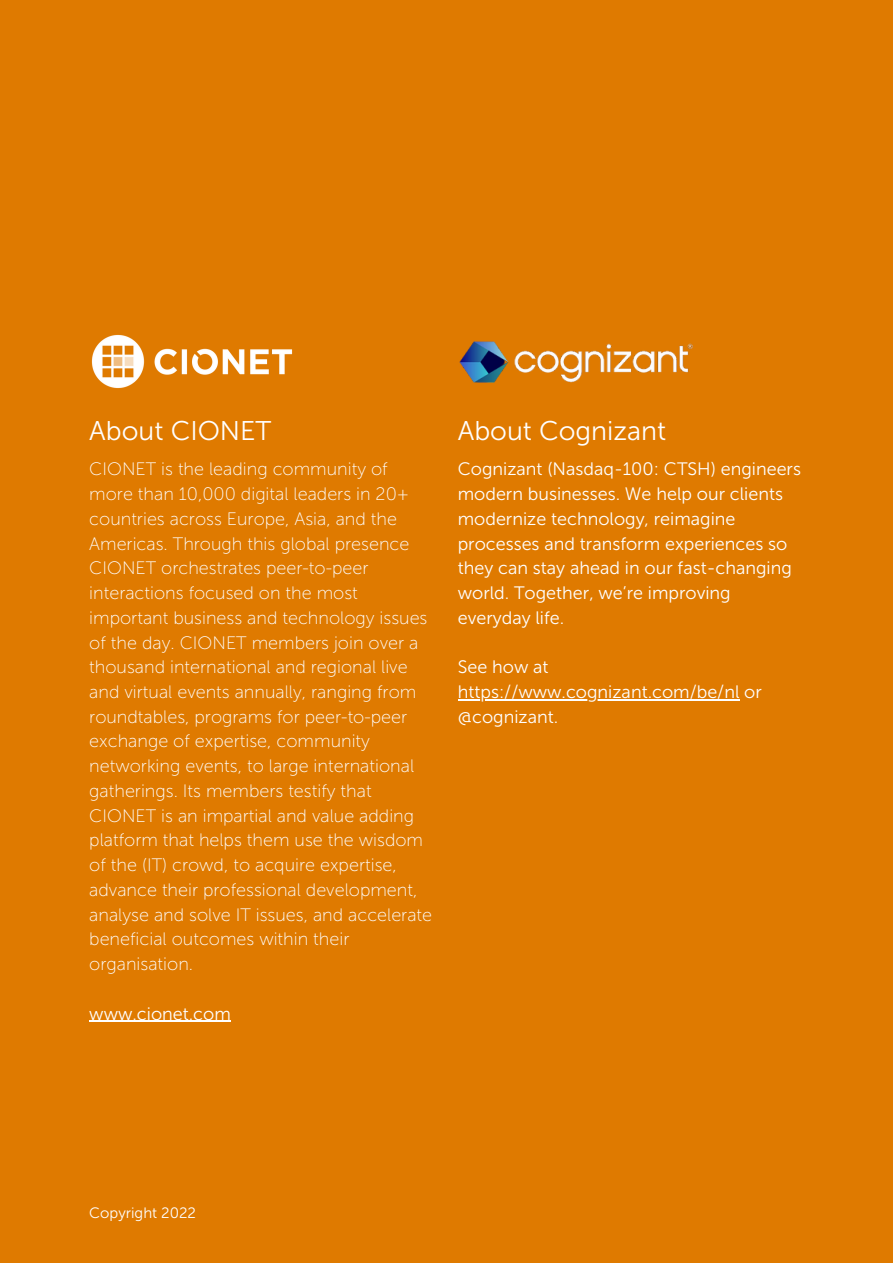
<style>
.page{position:relative;width:893px;height:1264px;background:#fff}
.page>*{position:absolute;margin:0;border:0;box-sizing:border-box;transform-origin:0 0}
.t1{font:27px "Museo Sans 300";color:#fff}
.t2{font:18px/24.8px "Museo Sans 100";color:#fff}
.t3{font:18px/24.8px "Museo Sans 300";color:#fff}
.t4{font:15px "Museo Sans 300";color:#fff}
</style>
<div class="page">
<div style="left:0;top:0;width:892px;height:1262px;background:#df7a00"></div>
<img style="left:91px;top:334px;width:201px;height:54px">
<img style="left:459px;top:341px;width:234px;height:42px">
<hr style="left:89px;top:1020px;width:48px;height:1px;background:#fff">
<hr style="left:137px;top:1020px;width:94px;height:1px;background:#fff">
<hr style="left:457px;top:699px;width:282px;height:1px;background:#fff">
<h1 class="t1" style="left:89px;top:415px;width:184px">About CIONET</h1>
<p class="t2" style="left:89px;top:457px;width:344px">CIONET is the leading community of more than 10,000 digital leaders in 20+ countries across Europe, Asia, and the Americas. Through this global presence CIONET orchestrates peer-to-peer interactions focused on the most important business and technology issues of the day. CIONET members join over a thousand international and regional live and virtual events annually, ranging from roundtables, programs for peer-to-peer exchange of expertise, community networking events, to large international gatherings. Its members testify that CIONET is an impartial and value adding platform that helps them use the wisdom of the (IT) crowd, to acquire expertise, advance their professional development, analyse and solve IT issues, and accelerate beneficial outcomes within their organisation.</p>
<p class="t3" style="left:89px;top:1001px;width:143px">www.cionet.com</p>
<h1 class="t1" style="left:457px;top:415px;width:210px">About Cognizant</h1>
<p class="t3" style="left:457px;top:457px;width:345px">Cognizant (Nasdaq-100: CTSH) engineers modern businesses. We help our clients modernize technology, reimagine processes and transform experiences so they can stay ahead in our fast-changing world. Together, we’re improving everyday life.</p>
<p class="t3" style="left:457px;top:654px;width:306px">See how at https://www.cognizant.com/be/nl or @cognizant.</p>
<p class="t4" style="left:89px;top:1204px;width:108px">Copyright 2022</p>
</div>
